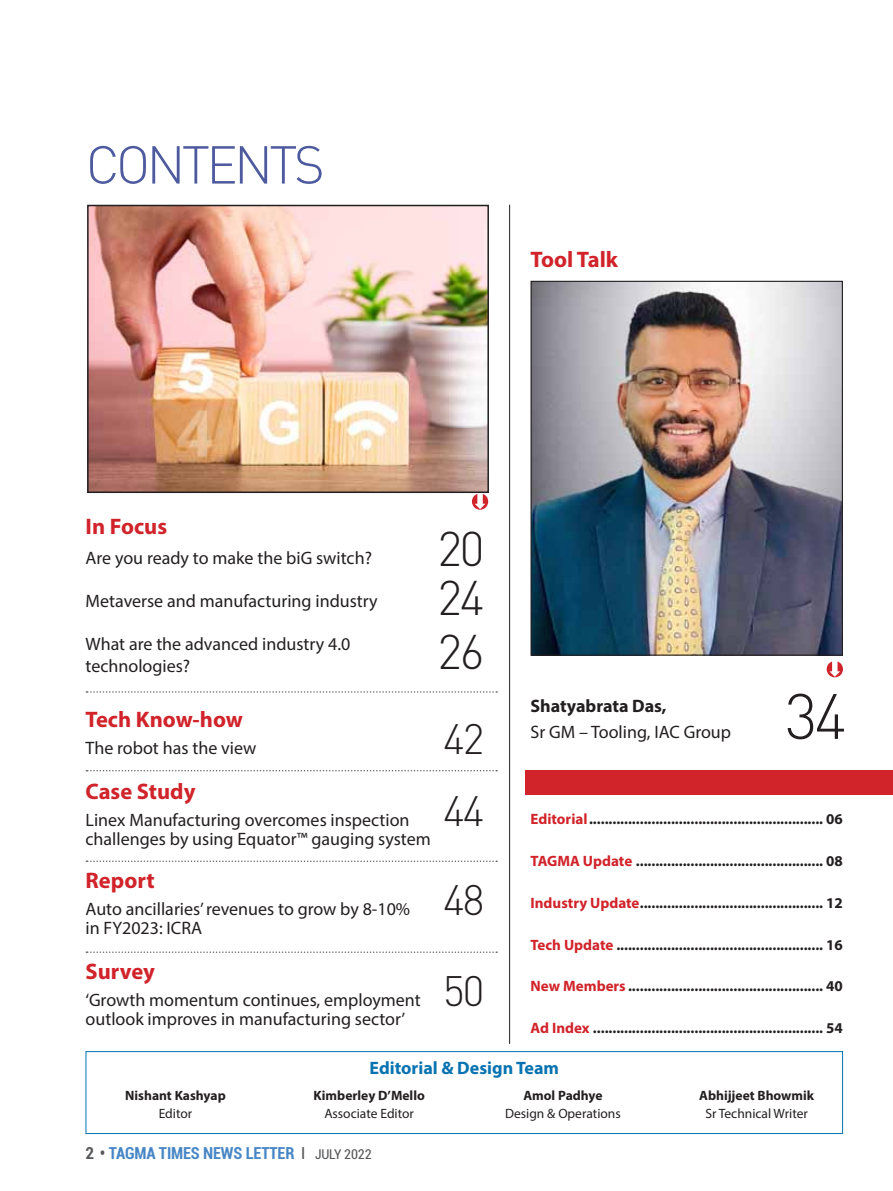
<style>
.page{position:relative;width:893px;height:1191px;background:#fff}
.page>*{position:absolute;margin:0;border:0;box-sizing:border-box;transform-origin:0 0}
.t1{font:300 63px "DIN Pro";color:#231f20}
.t2{font:300 52.5px "DIN Pro";letter-spacing:-.07em;color:#4d5a9e}
.t3{font:300 48px/48.8px "DIN Pro";color:#231f20}
.t4{font:300 42px/72px "DIN Pro";letter-spacing:-.05em;color:#231f20}
.t5{font:700 22.5px "Myriad Pro";color:#d1232a}
.t6{font:18px/18.8px "Myriad Pro";color:#231f20}
.t7{font:700 18px "Myriad Pro";color:#0973b1}
.t8{font:700 18px "Myriad Pro";color:#231f20}
.t9{font:700 condensed 16.5px "Roboto";letter-spacing:-.01em;color:#4786c6}
.t10{font:700 15px "Myriad Pro";color:#231f20}
.t11{font:700 13.5px "Myriad Pro";color:#231f20}
.t12{font:13.5px "Myriad Pro";color:#231f20}
.s1{color:#d1232a}
.s2{color:#57585a}
.s3{font-weight:400;color:#57585a}
.s4{font-weight:400;font-size:13.5px;color:#57585a}
</style>
<div class="page">
<div style="left:86px;top:1050px;width:756px;height:83px;border:1px solid #0973b1"></div>
<svg style="left:472px;top:493px;width:16px;height:16px"></svg>
<svg style="left:86px;top:691px;width:411px;height:1px"></svg>
<svg style="left:86px;top:770px;width:411px;height:1px"></svg>
<svg style="left:86px;top:860px;width:411px;height:1px"></svg>
<svg style="left:86px;top:951px;width:411px;height:1px"></svg>
<div style="left:525px;top:769px;width:367px;height:25px;background:#d1232a"></div>
<hr style="left:509px;top:205px;width:1px;height:838px;background:#231f20">
<img style="left:90px;top:208px;width:396px;height:282px">
<div style="left:87px;top:205px;width:402px;height:288px;border:2px solid #231f20"></div>
<svg style="left:826px;top:661px;width:16px;height:16px"></svg>
<img style="left:532px;top:283px;width:308px;height:370px">
<div style="left:530px;top:281px;width:312px;height:374px;border:1px solid #231f20"></div>
<h2 class="t2" style="left:86px;top:129px;width:240px">CONTENTS</h2>
<h3 class="t5" style="left:530px;top:245px;width:89px">Tool Talk</h3>
<h3 class="t5" style="left:86px;top:511px;width:83px">In Focus</h3>
<p class="t6" style="left:86px;top:548px;width:288px">Are you ready to make the biG switch?</p>
<p class="t6" style="left:86px;top:591px;width:293px">Metaverse and manufacturing industry</p>
<p class="t6" style="left:86px;top:632px;width:266px;line-height:21.6px">What are the advanced industry 4.0 technologies?</p>
<h3 class="t3" style="left:437px;top:522px;width:48px">20<br>24</h3>
<h3 class="t3" style="left:437px;top:624px;width:48px">26</h3>
<h3 class="t5" style="left:86px;top:704px;width:159px">Tech Know-how</h3>
<p class="t6" style="left:86px;top:738px;width:172px">The robot has the view</p>
<h3 class="t5" style="left:86px;top:776px;width:111px">Case Study</h3>
<p class="t6" style="left:86px;top:810px;width:347px">Linex Manufacturing overcomes inspection challenges by using Equator™ gauging system</p>
<h3 class="t5" style="left:86px;top:865px;width:71px">Report</h3>
<p class="t6" style="left:86px;top:899px;width:326px">Auto ancillaries’ revenues to grow by 8-10% in FY2023: ICRA</p>
<h3 class="t5" style="left:86px;top:956px;width:71px">Survey</h3>
<p class="t6" style="left:86px;top:990px;width:337px">‘Growth momentum continues, employment outlook improves in manufacturing sector’</p>
<h3 class="t4" style="left:443px;top:700px;width:43px">42<br>44</h3>
<h3 class="t4" style="left:443px;top:852px;width:43px;line-height:90.9px">48<br>50</h3>
<p class="t8" style="left:530px;top:694px;width:137px">Shatyabrata Das,</p>
<p class="t6" style="left:530px;top:721px;width:202px">Sr GM – Tooling, IAC Group</p>
<h1 class="t1" style="left:784px;top:673px;width:63px">34</h1>
<p class="t10" style="left:530px;top:809px;width:314px"><span class="s1">Editorial</span>............................................................ 06</p>
<p class="t10" style="left:530px;top:851px;width:313px"><span class="s1">TAGMA Update</span> ................................................ 08</p>
<p class="t10" style="left:530px;top:892px;width:313px"><span class="s1">Industry Update</span>............................................... 12</p>
<p class="t10" style="left:530px;top:934px;width:313px"><span class="s1">Tech Update</span> ..................................................... 16</p>
<p class="t10" style="left:530px;top:976px;width:313px"><span class="s1">New Members</span> .................................................. 40</p>
<p class="t10" style="left:530px;top:1018px;width:313px"><span class="s1">Ad Index</span> ........................................................... 54</p>
<p class="t11" style="left:125px;top:1086px;width:102px">Nishant Kashyap</p>
<p class="t12" style="left:159px;top:1105px;width:35px">Editor</p>
<p class="t7" style="left:369px;top:1055px;width:191px">Editorial &amp; Design Team</p>
<p class="t11" style="left:313px;top:1086px;width:113px">Kimberley D’Mello</p>
<p class="t12" style="left:324px;top:1105px;width:91px">Associate Editor</p>
<p class="t11" style="left:523px;top:1086px;width:81px">Amol Padhye</p>
<p class="t12" style="left:505px;top:1105px;width:117px">Design &amp; Operations</p>
<p class="t9" style="left:86px;top:1141px;width:287px"><span class="s2">2 •</span> TAGMA TIMES NEWS LETTER <span class="s3">I</span> <span class="s4">JULY 2022</span></p>
<p class="t11" style="left:699px;top:1086px;width:116px">Abhijjeet Bhowmik</p>
<p class="t12" style="left:705px;top:1105px;width:104px">Sr Technical Writer</p>
</div>
